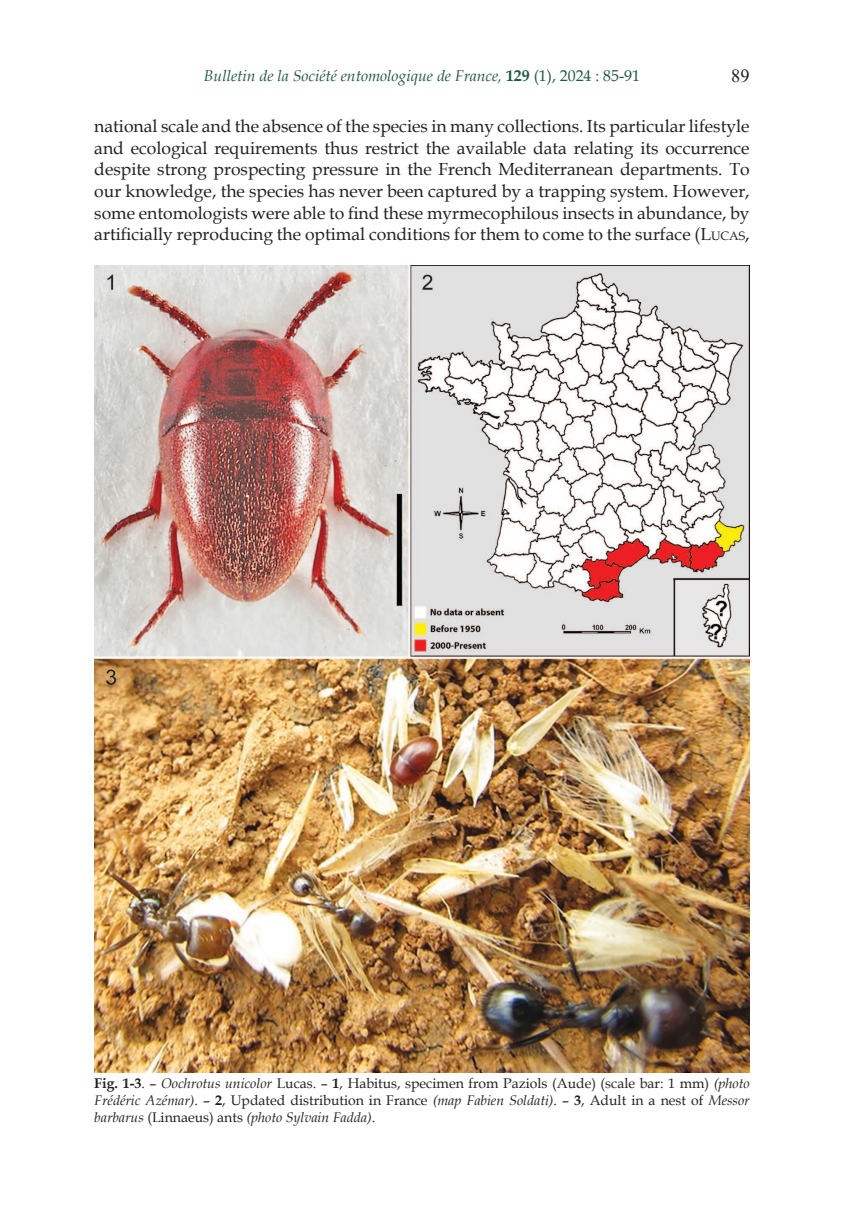
<style>
.page{position:relative;width:844px;height:1216px;background:#fff}
.page>*{position:absolute;margin:0;border:0;box-sizing:border-box;transform-origin:0 0}
.t1{font:18.38px "Times New Roman";color:#231f20}
.t2{font:17.5px/21.7px "Book Antiqua";color:#231f20;text-align:justify}
.t3{font:italic 15.75px "Book Antiqua";color:#225647}
.t4{font:14px/16.8px "Book Antiqua";color:#231f20;text-align:justify}
.s1{font-weight:700;font-style:normal}
.s2{font-style:normal}
.s3{font-style:inherit}
.s4{font-size:12.25px}
.s5{font-weight:700}
.s6{font-style:italic}
</style>
<div class="page">
<img style="left:94px;top:265px;width:655px;height:807px">
<p class="t3" style="left:204px;top:65px;width:437px">Bulletin de la Société entomologique de France, <span class="s1">129</span> <span class="s2">(1), 2024 : 85-91</span></p>
<p class="t1" style="left:731px;top:63px;width:20px">89</p>
<p class="t2" style="left:94px;top:115px;width:656px">national scale and the absence of the species in many collections. Its particular lifestyle and ecological requirements thus restrict the available data relating its occurrence despite strong prospecting pressure in the French Mediterranean departments. To our knowledge, the species has never been captured by a trapping system. However, some entomologists were able to find these myrmecophilous insects in abundance, by artificially reproducing the optimal conditions for them to come to the surface (<span class="s3">L</span><span class="s4">UCAS</span><span class="s3">,</span></p>
<p class="t4" style="left:94px;top:1074px;width:656px"><span class="s5">Fig. 1-3</span>. – <span class="s6">Oochrotus unicolor</span> Lucas. – <span class="s5">1</span>, Habitus, specimen from Paziols (Aude) (scale bar: 1 mm) <span class="s6">(photo Frédéric Azémar)</span>. – <span class="s5">2</span>, Updated distribution in France <span class="s6">(map Fabien Soldati)</span>. – <span class="s5">3</span>, Adult in a nest of <span class="s6">Messor barbarus</span> (Linnaeus) ants <span class="s6">(photo Sylvain Fadda)</span>.</p>
</div>
